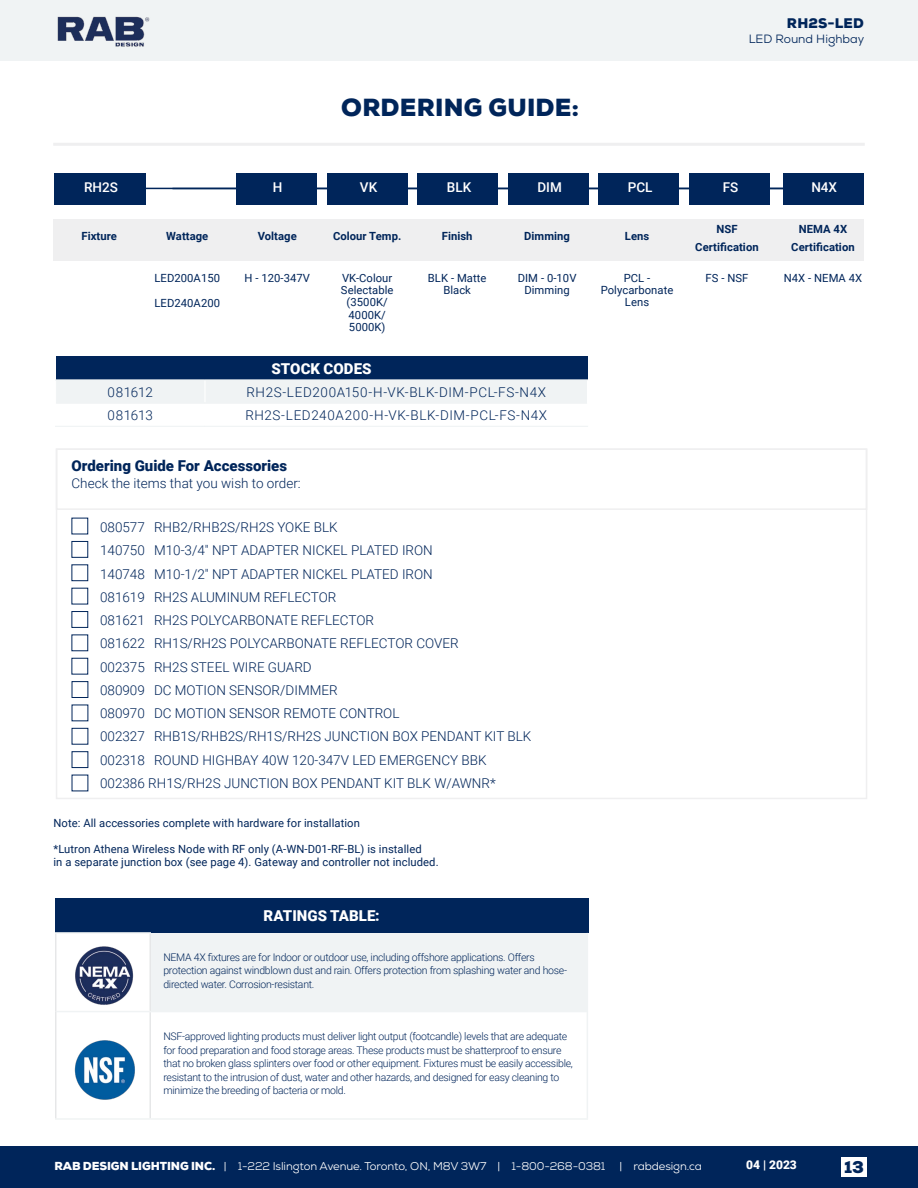
<style>
.page{position:relative;width:918px;height:1188px;background:#fff}
.page>*{position:absolute;margin:0;border:0;box-sizing:border-box;transform-origin:0 0}
.t1{font:900 24px "Nexa";letter-spacing:.01em;color:#00255a}
.t2{font:900 16.5px "Nexa";color:#00255a}
.t3{font:900 15px "Roboto";color:#00255a}
.t4{font:900 15px "Roboto";letter-spacing:.005em;color:#fff}
.t5{font:300 13.5px/23.2px "Roboto";color:#00255a}
.t6{font:300 13.5px "Roboto";letter-spacing:.045em;color:#00255a}
.t7{font:500 13.5px "Roboto";color:#fff}
.t8{font:900 13.5px "Nexa";letter-spacing:.015em;color:#00255a}
.t9{font:12px "Nexa";color:#00255a}
.t10{font:900 12px "Roboto";color:#fff}
.t11{font:11.25px/12.3px "Roboto";letter-spacing:.005em;color:#00255a;text-align:center}
.t12{font:11.25px "Nexa";letter-spacing:-.01em;color:#fff}
.t13{font:700 11.25px/18px "Roboto";letter-spacing:.005em;color:#00255a;text-align:center}
.t14{font:300 10.5px/13.5px "Roboto";letter-spacing:-.025em;color:#00255a}
.s1{font-weight:900}
</style>
<div class="page">
<div style="left:0;top:1147px;width:918px;height:41px;background:#00255a"></div>
<div style="left:0;top:0;width:918px;height:60px;background:#f0f3f4"></div>
<img style="left:57px;top:17px;width:93px;height:30px">
<div style="left:841px;top:1158px;width:26px;height:19px;background:#fff"></div>
<div style="left:56px;top:448px;width:811px;height:62px;border:2px solid #efeff0"></div>
<div style="left:56px;top:448px;width:811px;height:351px;border:2px solid #efeff0"></div>
<div style="left:53px;top:143px;width:812px;height:3px;border:2px solid #efeff0"></div>
<hr style="left:60px;top:188px;width:790px;height:1px;background:#00255a">
<hr style="left:172px;top:188px;width:692px;height:1px;background:#00255a">
<div style="left:54px;top:174px;width:91px;height:31px;background:#00255a"></div>
<div style="left:508px;top:174px;width:81px;height:31px;background:#00255a"></div>
<div style="left:418px;top:174px;width:80px;height:31px;background:#00255a"></div>
<div style="left:599px;top:174px;width:80px;height:31px;background:#00255a"></div>
<div style="left:689px;top:174px;width:81px;height:31px;background:#00255a"></div>
<div style="left:783px;top:174px;width:80px;height:31px;background:#00255a"></div>
<div style="left:327px;top:174px;width:80px;height:31px;background:#00255a"></div>
<div style="left:236px;top:174px;width:80px;height:31px;background:#00255a"></div>
<div style="left:53px;top:220px;width:811px;height:41px;background:#efeff0"></div>
<div style="left:72px;top:541px;width:16px;height:17px;border:1px solid #00255a"></div>
<div style="left:72px;top:565px;width:16px;height:16px;border:1px solid #00255a"></div>
<div style="left:72px;top:611px;width:16px;height:17px;border:1px solid #00255a"></div>
<div style="left:72px;top:681px;width:16px;height:17px;border:1px solid #00255a"></div>
<div style="left:72px;top:728px;width:16px;height:16px;border:1px solid #00255a"></div>
<div style="left:72px;top:751px;width:16px;height:17px;border:1px solid #00255a"></div>
<div style="left:56px;top:356px;width:532px;height:24px;background:#00255a"></div>
<hr style="left:55px;top:426px;width:150px;height:1px;background:#f0f3f4">
<hr style="left:205px;top:426px;width:383px;height:1px;background:#f0f3f4">
<hr style="left:55px;top:379px;width:150px;height:2px;background:#f0f3f4">
<hr style="left:205px;top:379px;width:383px;height:2px;background:#f0f3f4">
<div style="left:56px;top:381px;width:531px;height:22px;background:#f0f3f4"></div>
<hr style="left:56px;top:403px;width:149px;height:1px;background:#f0f3f4">
<hr style="left:205px;top:403px;width:382px;height:1px;background:#f0f3f4">
<div style="left:55px;top:898px;width:533px;height:34px;background:#00255a"></div>
<div style="left:150px;top:933px;width:437px;height:79px;background:#f0f3f4"></div>
<hr style="left:587px;top:933px;width:1px;height:79px;background:#f0f3f4">
<hr style="left:587px;top:1012px;width:1px;height:106px;background:#f0f3f4">
<hr style="left:55px;top:1118px;width:95px;height:2px;background:#f0f3f4">
<hr style="left:150px;top:1118px;width:438px;height:2px;background:#f0f3f4">
<hr style="left:55px;top:934px;width:1px;height:78px;background:#e6e7e8">
<hr style="left:55px;top:932px;width:96px;height:2px;background:#f0f3f4">
<hr style="left:150px;top:934px;width:1px;height:77px;background:#e6e7e8">
<hr style="left:56px;top:1011px;width:94px;height:1px;background:#f0f3f4">
<hr style="left:55px;top:1012px;width:1px;height:106px;background:#e6e7e8">
<hr style="left:150px;top:1012px;width:1px;height:106px;background:#e6e7e8">
<img style="left:75px;top:946px;width:59px;height:59px">
<img style="left:75px;top:1040px;width:60px;height:60px">
<h1 class="t1" style="left:341px;top:91px;width:240px">ORDERING GUIDE:</h1>
<p class="t8" style="left:787px;top:14px;width:78px">RH2S-LED</p>
<p class="t9" style="left:749px;top:31px;width:117px">LED Round Highbay</p>
<p class="t7" style="left:84px;top:177px;width:35px">RH2S</p>
<p class="t7" style="left:273px;top:177px;width:11px">H</p>
<p class="t7" style="left:360px;top:177px;width:19px">VK</p>
<p class="t7" style="left:447px;top:177px;width:26px">BLK</p>
<p class="t7" style="left:537px;top:177px;width:26px">DIM</p>
<p class="t7" style="left:628px;top:177px;width:26px">PCL</p>
<p class="t7" style="left:723px;top:177px;width:17px">FS</p>
<p class="t7" style="left:811px;top:177px;width:27px">N4X</p>
<p class="t13" style="left:82px;top:227px;width:37px">Fixture</p>
<p class="t13" style="left:166px;top:227px;width:44px">Wattage</p>
<p class="t11" style="left:155px;top:271px;width:67px">LED200A150</p>
<p class="t11" style="left:155px;top:297px;width:67px">LED240A200</p>
<p class="t13" style="left:258px;top:227px;width:41px">Voltage</p>
<p class="t11" style="left:245px;top:271px;width:67px">H - 120-347V</p>
<p class="t13" style="left:333px;top:227px;width:70px">Colour Temp.</p>
<p class="t11" style="left:341px;top:271px;width:54px">VK-Colour<br>Selectable (3500K/<br>4000K/<br>5000K)</p>
<h3 class="t4" style="left:272px;top:358px;width:102px">STOCK CODES</h3>
<p class="t13" style="left:442px;top:227px;width:32px">Finish</p>
<p class="t11" style="left:428px;top:271px;width:60px">BLK - Matte<br>Black</p>
<p class="t13" style="left:524px;top:227px;width:47px">Dimming</p>
<p class="t11" style="left:518px;top:271px;width:60px">DIM - 0-10V<br>Dimming</p>
<p class="t5" style="left:108px;top:380px;width:47px">081612</p>
<p class="t6" style="left:247px;top:382px;width:301px">RH2S-LED200A150-H-VK-BLK-DIM-PCL-FS-N4X</p>
<p class="t5" style="left:108px;top:403px;width:47px">081613</p>
<p class="t6" style="left:245px;top:406px;width:303px">RH2S-LED240A200-H-VK-BLK-DIM-PCL-FS-N4X</p>
<h3 class="t3" style="left:72px;top:455px;width:217px">Ordering Guide For Accessories</h3>
<p class="t5" style="left:72px;top:471px;width:231px">Check the items that you wish to order:</p>
<p class="t5" style="left:100px;top:515px;width:433px">080577 RHB2/RHB2S/RH2S YOKE BLK<br>140750 M10-3/4" NPT ADAPTER NICKEL PLATED IRON<br>140748 M10-1/2" NPT ADAPTER NICKEL PLATED IRON<br>081619 RH2S ALUMINUM REFLECTOR<br>081621 RH2S POLYCARBONATE REFLECTOR<br>081622 RH1S/RH2S POLYCARBONATE REFLECTOR COVER<br>002375 RH2S STEEL WIRE GUARD<br>080909 DC MOTION SENSOR/DIMMER<br>080970 DC MOTION SENSOR REMOTE CONTROL<br>002327 RHB1S/RHB2S/RH1S/RH2S JUNCTION BOX PENDANT KIT BLK 002318 ROUND HIGHBAY 40W 120-347V LED EMERGENCY BBK 002386 RH1S/RH2S JUNCTION BOX PENDANT KIT BLK W/AWNR*</p>
<p class="t11" style="left:54px;top:817px;width:308px">Note: All accessories complete with hardware for installation</p>
<p class="t11" style="left:54px;top:843px;width:387px;text-align:left">*Lutron Athena Wireless Node with RF only (A-WN-D01-RF-BL) is installed<br>in a separate junction box (see page 4). Gateway and controller not included.</p>
<h3 class="t4" style="left:264px;top:905px;width:118px">RATINGS TABLE:</h3>
<p class="t14" style="left:163px;top:950px;width:405px">NEMA 4X fixtures are for Indoor or outdoor use, including offshore applications. Offers protection against windblown dust and rain. Offers protection from splashing water and hose&shy;directed water. Corrosion-resistant.</p>
<p class="t14" style="left:163px;top:1029px;width:411px">NSF-approved lighting products must deliver light output (footcandle) levels that are adequate for food preparation and food storage areas. These products must be shatterproof to ensure that no broken glass splinters over food or other equipment. Fixtures must be easily accessible, resistant to the intrusion of dust, water and other hazards, and designed for easy cleaning to minimize the breeding of bacteria or mold.</p>
<p class="t13" style="left:625px;top:227px;width:26px">Lens</p>
<p class="t13" style="left:695px;top:219px;width:65px">NSF<br>Certification</p>
<p class="t13" style="left:791px;top:219px;width:65px">NEMA 4X<br>Certification</p>
<p class="t11" style="left:601px;top:271px;width:74px">PCL -<br>Polycarbonate<br>Lens</p>
<p class="t11" style="left:706px;top:271px;width:44px">FS - NSF</p>
<p class="t11" style="left:784px;top:271px;width:80px">N4X - NEMA 4X</p>
<p class="t12" style="left:54px;top:1159px;width:649px"><span class="s1">RAB DESIGN LIGHTING INC.</span> | 1-222 Islington Avenue. Toronto, ON, M8V 3W7 | 1-800-268-0381 | rabdesign.ca</p>
<p class="t10" style="left:746px;top:1156px;width:52px">04 | 2023</p>
<h2 class="t2" style="left:844px;top:1156px;width:21px">13</h2>
</div>
